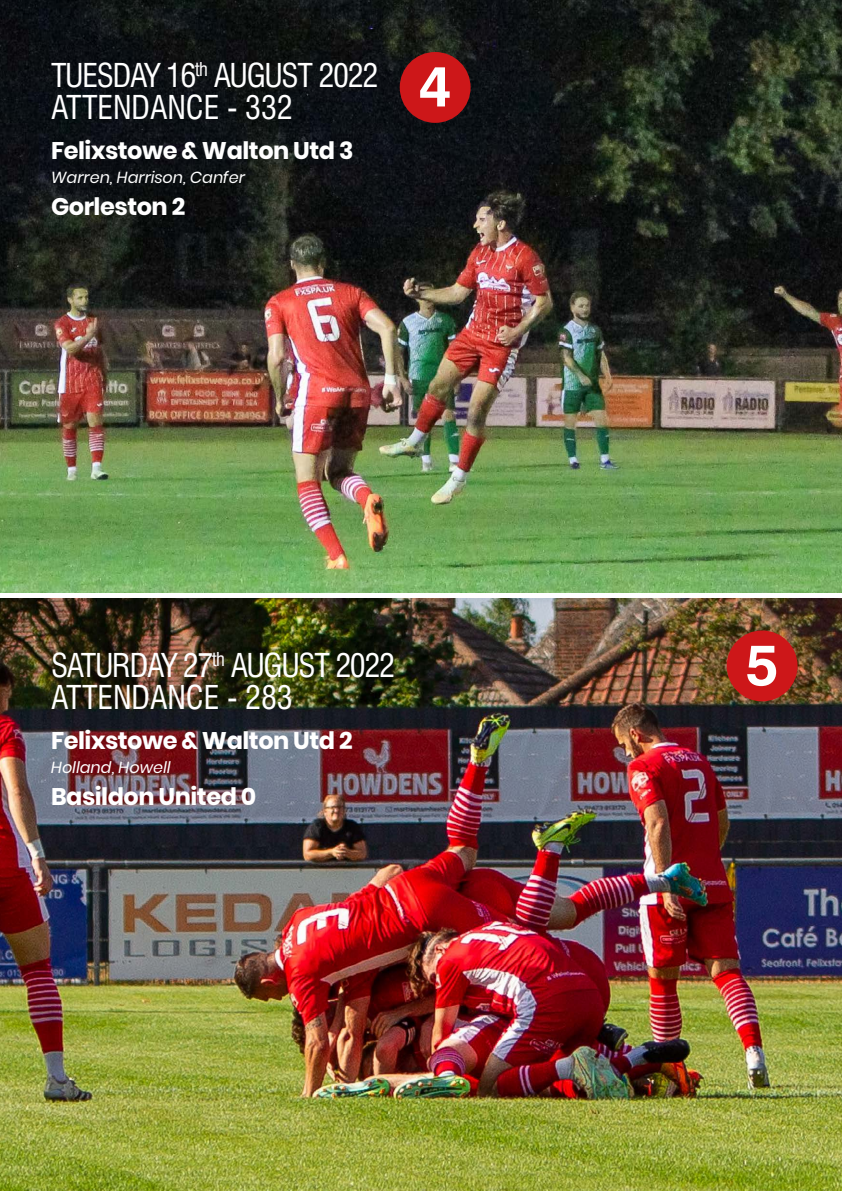
<style>
.page{position:relative;width:842px;height:1191px;background:#fff}
.page>*{position:absolute;margin:0;border:0;box-sizing:border-box;transform-origin:0 0}
.t1{font:700 57.6px "Swiss 721 BT";color:#fff}
.t2{font:condensed 32px/32px "Swiss 721 BT";letter-spacing:-.04em;color:#fff}
.t3{font:700 24px "Poppins";letter-spacing:-.02em;color:#fff}
.t4{font:italic 16px "Poppins";color:#fff}
</style>
<div class="page">
<img style="left:0;top:0;width:842px;height:592px">
<img style="left:0;top:598px;width:842px;height:593px">
<div style="left:400px;top:52px;width:71px;height:71px;background:#cd1719;border-radius:50%"></div>
<div style="left:727px;top:630px;width:70px;height:71px;background:#cd1719;border-radius:50%"></div>
<p class="t2" style="left:51px;top:59px;width:329px">TUESDAY 16<sup>th</sup> AUGUST 2022<br>ATTENDANCE - 332</p>
<p class="t3" style="left:51px;top:136px;width:304px">Felixstowe &amp; Walton Utd 3</p>
<p class="t4" style="left:51px;top:168px;width:195px">Warren, Harrison, Canfer</p>
<p class="t3" style="left:51px;top:192px;width:136px">Gorleston 2</p>
<h1 class="t1" style="left:419px;top:51px;width:34px">4</h1>
<p class="t2" style="left:51px;top:649px;width:346px">SATURDAY 27<sup>th</sup> AUGUST 2022<br>ATTENDANCE - 283</p>
<p class="t3" style="left:51px;top:726px;width:303px">Felixstowe &amp; Walton Utd 2</p>
<p class="t4" style="left:51px;top:758px;width:121px">Holland, Howell</p>
<p class="t3" style="left:51px;top:782px;width:207px">Basildon United 0</p>
<h1 class="t1" style="left:746px;top:629px;width:34px">5</h1>
</div>
